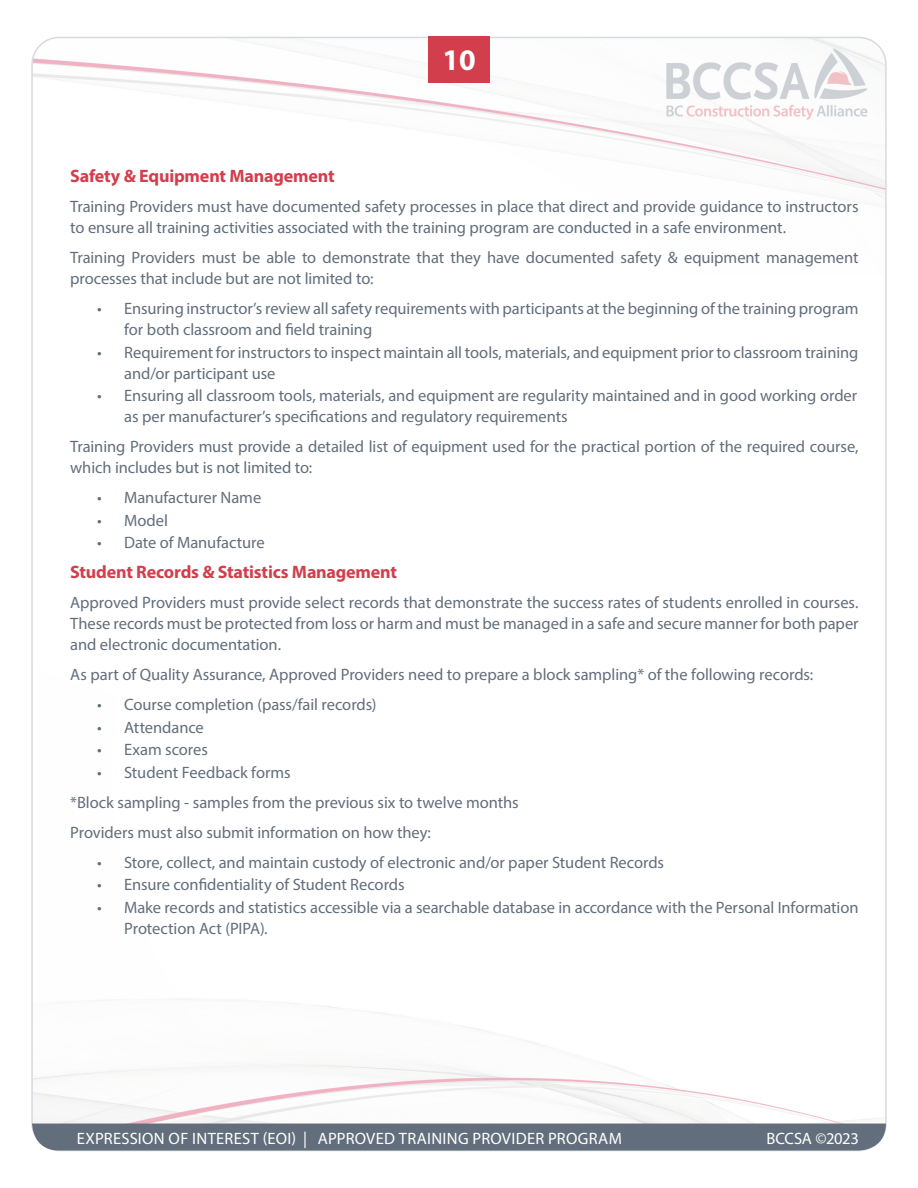
<style>
.page{position:relative;width:918px;height:1188px;background:#fff}
.page>*{position:absolute;margin:0;border:0;box-sizing:border-box;transform-origin:0 0}
.t1{font:700 30px "Myriad Pro";color:#fff}
.t2{font:700 18px "Myriad Pro";letter-spacing:-.01em;color:#d33e4d}
.t3{font:16.5px/21px "Myriad Pro";letter-spacing:-.005em;color:#626e7b}
.t4{font:16.5px "Myriad Pro";letter-spacing:.015em;color:#fff}
.t5{font:16.5px "Myriad Pro";letter-spacing:-.015em;color:#fff}
</style>
<div class="page">
<img style="left:34px;top:37px;width:850px;height:1087px">
<div style="left:32px;top:1124px;width:854px;height:27px;background:#626e7b"></div>
<div style="left:429px;top:37px;width:61px;height:46px;background:#d33e4d"></div>
<h1 class="t1" style="left:443px;top:40px;width:35px">10</h1>
<p class="t2" style="left:70px;top:164px;width:266px">Safety &amp; Equipment Management</p>
<p class="t3" style="left:70px;top:196px;width:790px">Training Providers must have documented safety processes in place that direct and provide guidance to instructors to ensure all training activities associated with the training program are conducted in a safe environment.</p>
<p class="t3" style="left:70px;top:247px;width:790px">Training Providers must be able to demonstrate that they have documented safety &amp; equipment management processes that include but are not limited to:</p>
<p class="t3" style="left:97px;top:298px;width:763px">• Ensuring instructor’s review all safety requirements with participants at the beginning of the training program</p>
<p class="t3" style="left:124px;top:319px;width:250px">for both classroom and field training</p>
<p class="t3" style="left:97px;top:341px;width:763px">• Requirement for instructors to inspect maintain all tools, materials, and equipment prior to classroom training</p>
<p class="t3" style="left:124px;top:362px;width:153px">and/or participant use</p>
<p class="t3" style="left:97px;top:385px;width:762px">• Ensuring all classroom tools, materials, and equipment are regularity maintained and in good working order</p>
<p class="t3" style="left:124px;top:406px;width:445px">as per manufacturer’s specifications and regulatory requirements</p>
<p class="t3" style="left:70px;top:436px;width:790px">Training Providers must provide a detailed list of equipment used for the practical portion of the required course, which includes but is not limited to:</p>
<p class="t3" style="left:97px;top:487px;width:166px">• Manufacturer Name</p>
<p class="t3" style="left:97px;top:509px;width:72px">• Model</p>
<p class="t3" style="left:97px;top:532px;width:169px">• Date of Manufacture</p>
<p class="t2" style="left:70px;top:560px;width:328px">Student Records &amp; Statistics Management</p>
<p class="t3" style="left:70px;top:592px;width:790px;text-align:justify">Approved Providers must provide select records that demonstrate the success rates of students enrolled in courses.<br>These records must be protected from loss or harm and must be managed in a safe and secure manner for both paper and electronic documentation.</p>
<p class="t3" style="left:70px;top:664px;width:745px">As part of Quality Assurance, Approved Providers need to prepare a block sampling* of the following records:</p>
<p class="t3" style="left:97px;top:694px;width:281px">• Course completion (pass/fail records)</p>
<p class="t3" style="left:97px;top:716px;width:108px">• Attendance</p>
<p class="t3" style="left:97px;top:739px;width:112px">• Exam scores</p>
<p class="t3" style="left:97px;top:761px;width:195px">• Student Feedback forms</p>
<p class="t3" style="left:70px;top:791px;width:450px">*Block sampling - samples from the previous six to twelve months</p>
<p class="t3" style="left:70px;top:821px;width:362px">Providers must also submit information on how they:</p>
<p class="t3" style="left:97px;top:851px;width:568px">• Store, collect, and maintain custody of electronic and/or paper Student Records</p>
<p class="t3" style="left:97px;top:874px;width:309px">• Ensure confidentiality of Student Records</p>
<p class="t3" style="left:97px;top:896px;width:763px">• Make records and statistics accessible via a searchable database in accordance with the Personal Information</p>
<p class="t3" style="left:124px;top:917px;width:145px">Protection Act (PIPA).</p>
<p class="t4" style="left:77px;top:1128px;width:547px">EXPRESSION OF INTEREST (EOI) | APPROVED TRAINING PROVIDER PROGRAM</p>
<p class="t5" style="left:767px;top:1128px;width:94px">BCCSA ©2023</p>
</div>
